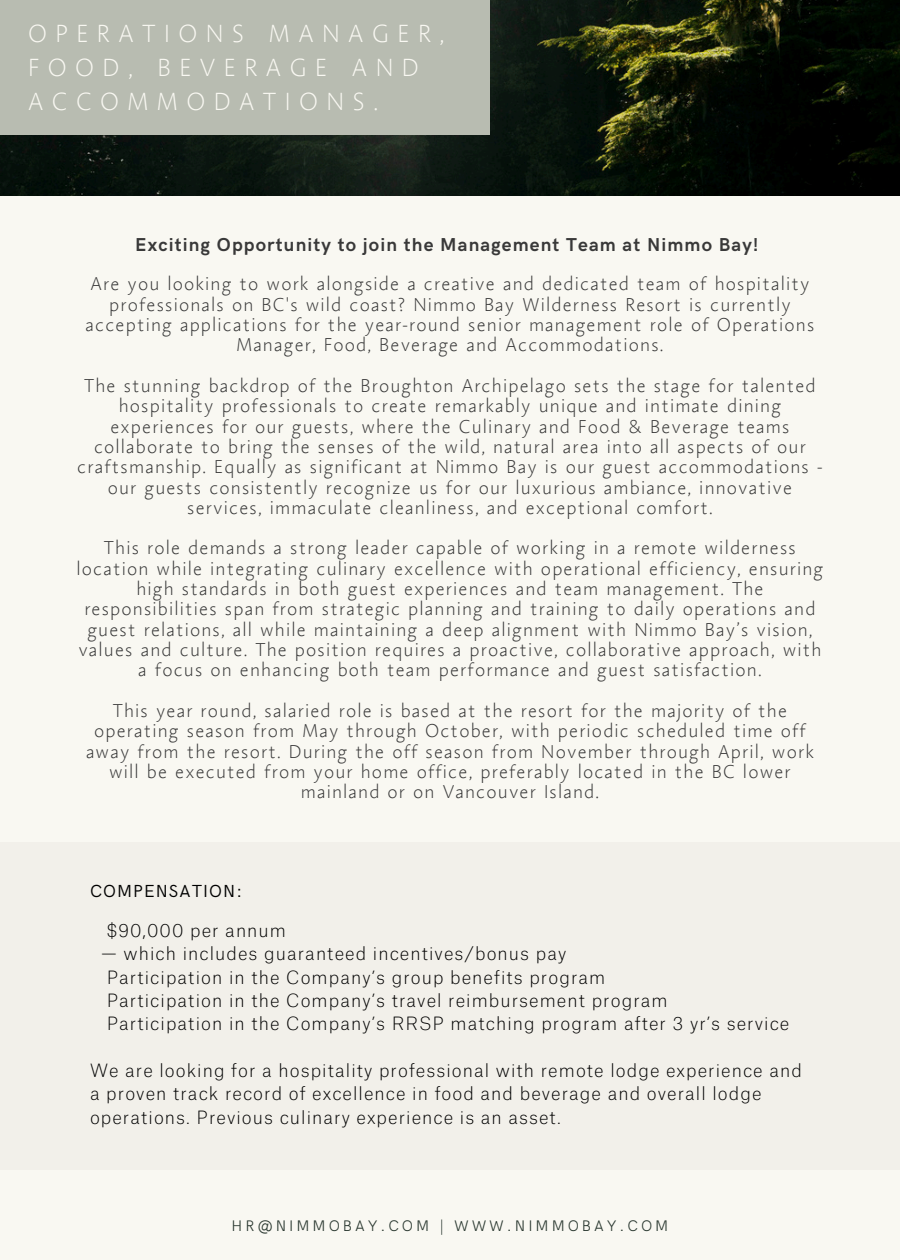
<style>
.page{position:relative;width:900px;height:1260px;background:#f9f8f2}
.page>*{position:absolute;margin:0;border:0;box-sizing:border-box;transform-origin:0 0}
.t1{font:200 25px/33.8px "Aroma No 2 LTW01";letter-spacing:.335em;color:#f9f8f2}
.t2{font:200 18.75px/20.2px "Aroma No 2 LTW01";letter-spacing:.06em;color:#393939;text-align:center}
.t3{font:700 18.75px "HK Grotesk Pro";letter-spacing:.06em;color:#393939}
.t4{font:100 17.5px/23.2px "Atlas Grotesk";letter-spacing:.06em;color:#000}
.t5{font:17.5px "HK Grotesk";letter-spacing:.06em;color:#000}
.t6{font:300 15.25px "HK Grotesk";letter-spacing:.19em;color:#2a3830}
</style>
<div class="page">
<img style="left:0;top:0;width:900px;height:195px">
<div style="left:0;top:0;width:489px;height:135px;background:#b8bcb1"></div>
<div style="left:0;top:842px;width:900px;height:328px;background:#eeece6"></div>
<h4 class="t1" style="left:28px;top:17px;width:418px">OPERATIONS MANAGER,<br>FOOD, BEVERAGE AND<br>ACCOMMODATIONS.</h4>
<h1 class="t3" style="left:135px;top:234px;width:625px">Exciting Opportunity to join the Management Team at Nimmo Bay!</h1>
<h3 class="t2" style="left:85px;top:274px;width:731px">Are you looking to work alongside a creative and dedicated team of hospitality professionals on BC's wild coast? Nimmo Bay Wilderness Resort is currently accepting applications for the year-round senior management role of Operations Manager, Food, Beverage and Accommodations.</h3>
<h4 class="t2" style="left:77px;top:376px;width:747px">The stunning backdrop of the Broughton Archipelago sets the stage for talented hospitality professionals to create remarkably unique and intimate dining experiences for our guests, where the Culinary and Food &amp; Beverage teams collaborate to bring the senses of the wild, natural area into all aspects of our craftsmanship. Equally as significant at Nimmo Bay is our guest accommodations - our guests consistently recognize us for our luxurious ambiance, innovative services, immaculate cleanliness, and exceptional comfort.</h4>
<h4 class="t2" style="left:77px;top:538px;width:748px">This role demands a strong leader capable of working in a remote wilderness location while integrating culinary excellence with operational efficiency, ensuring high standards in both guest experiences and team management. The responsibilities span from strategic planning and training to daily operations and guest relations, all while maintaining a deep alignment with Nimmo Bay’s vision, values and culture. The position requires a proactive, collaborative approach, with a focus on enhancing both team performance and guest satisfaction.</h4>
<h4 class="t2" style="left:86px;top:701px;width:729px">This year round, salaried role is based at the resort for the majority of the operating season from May through October, with periodic scheduled time off away from the resort. During the off season from November through April, work will be executed from your home office, preferably located in the BC lower mainland or on Vancouver Island.</h4>
<p class="t5" style="left:90px;top:881px;width:154px">COMPENSATION:</p>
<h4 class="t4" style="left:107px;top:920px;width:181px">$90,000 per annum</h4>
<h4 class="t4" style="left:107px;top:943px;width:562px;text-indent:-6px">— which includes guaranteed incentives/bonus pay<br>Participation in the Company’s group benefits program<br>Participation in the Company’s travel reimbursement program</h4>
<h4 class="t4" style="left:107px;top:1013px;width:684px">Participation in the Company’s RRSP matching program after 3 yr’s service</h4>
<h4 class="t4" style="left:90px;top:1060px;width:713px">We are looking for a hospitality professional with remote lodge experience and a proven track record of excellence in food and beverage and overall lodge operations. Previous culinary experience is an asset.</h4>
<h2 class="t6" style="left:232px;top:1217px;width:438px">HR@NIMMOBAY.COM | WWW.NIMMOBAY.COM</h2>
</div>
